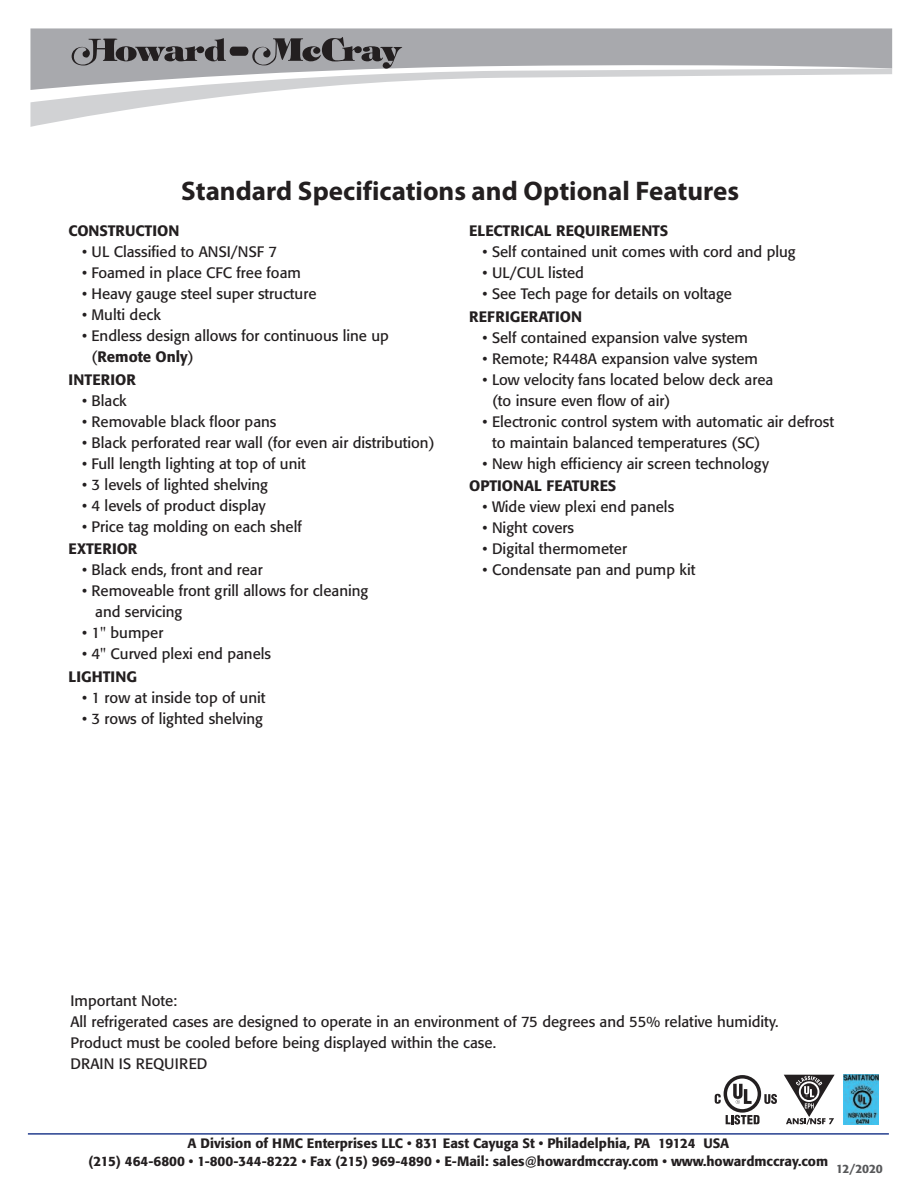
<style>
.page{position:relative;width:918px;height:1188px;background:#fff}
.page>*{position:absolute;margin:0;border:0;box-sizing:border-box;transform-origin:0 0}
.t1{font:700 27px "Myriad Pro";color:#231f20}
.t2{font:15px/21px "Formata";color:#231f20}
.t3{font:500 15px "Formata";color:#231f20}
.t4{font:500 13.5px/18px "Formata";color:#231f20;text-align:center}
.t5{font:500 12px "Formata";letter-spacing:-.02em;color:#57585a}
.s1{font-weight:500}
</style>
<div class="page">
<img style="left:843px;top:1074px;width:36px;height:50px">
<svg style="left:784px;top:1075px;width:51px;height:50px"></svg>
<svg style="left:715px;top:1075px;width:62px;height:50px"></svg>
<svg style="left:30px;top:103px;width:142px;height:24px"></svg>
<svg style="left:30px;top:32px;width:863px;height:71px"></svg>
<svg style="left:30px;top:28px;width:862px;height:62px;fill:#a8a9ad"></svg>
<svg style="left:72px;top:37px;width:330px;height:32px;background:#818184"></svg>
<hr style="left:28px;top:1133px;width:861px;height:2px;background:#253f8f">
<h1 class="t1" style="left:181px;top:181px;width:560px">Standard Specifications and Optional Features</h1>
<p class="t3" style="left:69px;top:225px;width:112px">CONSTRUCTION</p>
<p class="t2" style="left:82px;top:243px;width:197px">• UL Classified to ANSI/NSF 7</p>
<p class="t2" style="left:82px;top:264px;width:220px">• Foamed in place CFC free foam</p>
<p class="t2" style="left:82px;top:285px;width:236px">• Heavy gauge steel super structure</p>
<p class="t2" style="left:82px;top:306px;width:80px">• Multi deck</p>
<p class="t2" style="left:92px;top:327px;width:299px;text-indent:-9px">• Endless design allows for continuous line up (<span class="s1">Remote Only</span>)</p>
<p class="t3" style="left:69px;top:373px;width:69px">INTERIOR</p>
<p class="t2" style="left:82px;top:391px;width:46px">• Black</p>
<p class="t2" style="left:82px;top:412px;width:196px">• Removable black floor pans</p>
<p class="t2" style="left:82px;top:433px;width:354px">• Black perforated rear wall (for even air distribution)</p>
<p class="t2" style="left:82px;top:454px;width:225px">• Full length lighting at top of unit</p>
<p class="t2" style="left:82px;top:475px;width:187px">• 3 levels of lighted shelving</p>
<p class="t2" style="left:82px;top:496px;width:185px">• 4 levels of product display</p>
<p class="t2" style="left:82px;top:517px;width:221px">• Price tag molding on each shelf</p>
<p class="t3" style="left:69px;top:543px;width:70px">EXTERIOR</p>
<p class="t2" style="left:82px;top:561px;width:182px">• Black ends, front and rear</p>
<p class="t2" style="left:95px;top:582px;width:275px;text-indent:-13px">• Removeable front grill allows for cleaning and servicing</p>
<p class="t2" style="left:82px;top:624px;width:83px">• 1" bumper</p>
<p class="t2" style="left:82px;top:645px;width:191px">• 4" Curved plexi end panels</p>
<p class="t3" style="left:69px;top:670px;width:70px">LIGHTING</p>
<p class="t2" style="left:82px;top:688px;width:185px">• 1 row at inside top of unit</p>
<p class="t2" style="left:82px;top:709px;width:182px">• 3 rows of lighted shelving</p>
<p class="t3" style="left:469px;top:225px;width:201px">ELECTRICAL REQUIREMENTS</p>
<p class="t2" style="left:483px;top:243px;width:315px">• Self contained unit comes with cord and plug</p>
<p class="t2" style="left:483px;top:264px;width:103px">• UL/CUL listed</p>
<p class="t2" style="left:483px;top:285px;width:251px">• See Tech page for details on voltage</p>
<p class="t3" style="left:469px;top:310px;width:114px">REFRIGERATION</p>
<p class="t2" style="left:483px;top:328px;width:267px">• Self contained expansion valve system</p>
<p class="t2" style="left:483px;top:349px;width:277px">• Remote; R448A expansion valve system</p>
<p class="t2" style="left:492px;top:370px;width:283px;text-indent:-9px">• Low velocity fans located below deck area (to insure even flow of air)</p>
<p class="t2" style="left:492px;top:412px;width:344px;text-indent:-9px">• Electronic control system with automatic air defrost to maintain balanced temperatures (SC)</p>
<p class="t2" style="left:483px;top:454px;width:288px">• New high efficiency air screen technology</p>
<p class="t3" style="left:469px;top:480px;width:149px">OPTIONAL FEATURES</p>
<p class="t2" style="left:483px;top:498px;width:193px">• Wide view plexi end panels</p>
<p class="t2" style="left:483px;top:519px;width:93px">• Night covers</p>
<p class="t2" style="left:483px;top:540px;width:146px">• Digital thermometer</p>
<p class="t2" style="left:483px;top:561px;width:214px">• Condensate pan and pump kit</p>
<p class="t2" style="left:71px;top:991px;width:710px">Important Note:<br>All refrigerated cases are designed to operate in an environment of 75 degrees and 55% relative humidity.<br>Product must be cooled before being displayed within the case.<br>DRAIN IS REQUIRED</p>
<p class="t4" style="left:89px;top:1135px;width:741px">A Division of HMC Enterprises LLC • 831 East Cayuga St • Philadelphia, PA 19124 USA<br>(215) 464-6800 • 1-800-344-8222 • Fax (215) 969-4890 • E-Mail: sales@howardmccray.com • www.howardmccray.com</p>
<p class="t5" style="left:836px;top:1164px;width:48px">12/2020</p>
</div>
